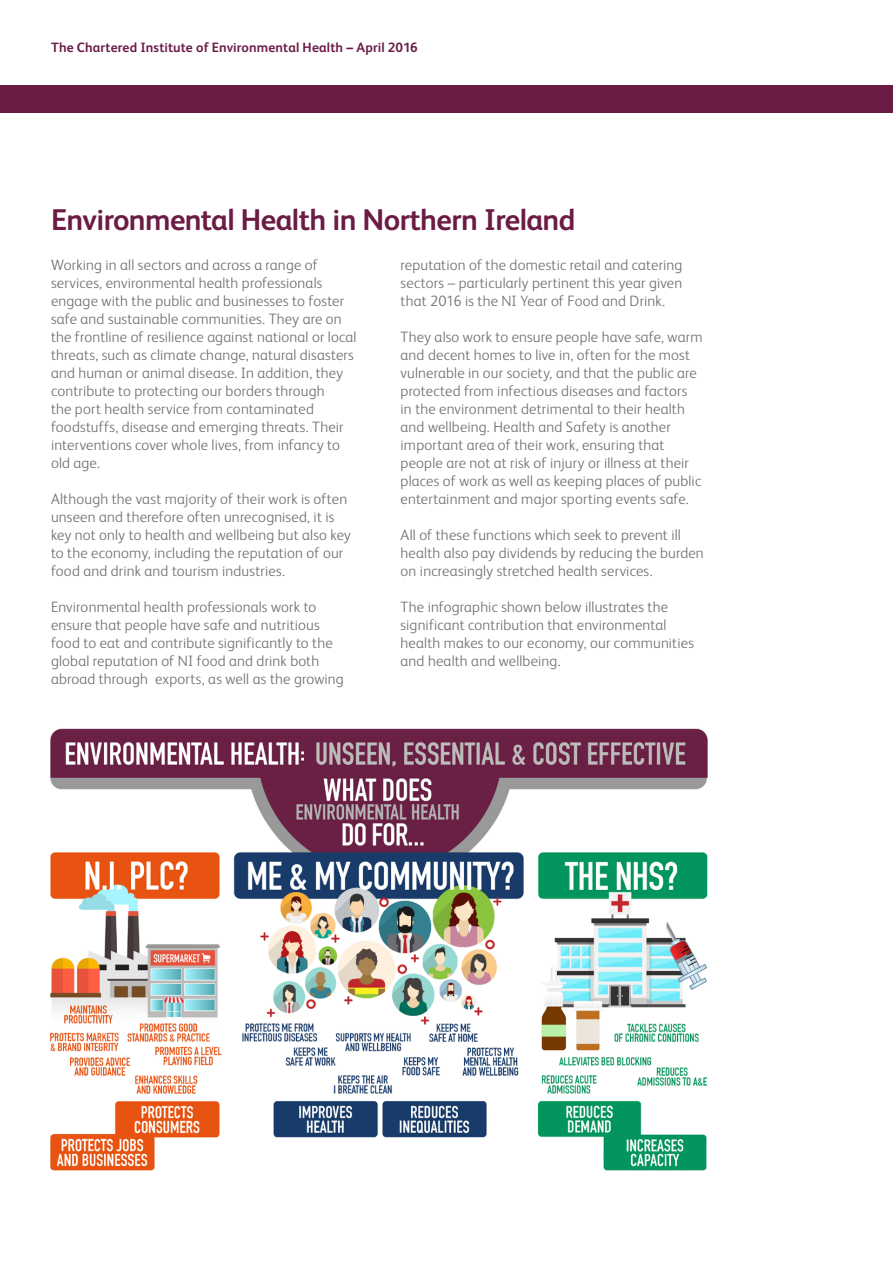
<style>
.page{position:relative;width:893px;height:1263px;background:#fff}
.page>*{position:absolute;margin:0;border:0;box-sizing:border-box;transform-origin:0 0}
.t1{font:700 30px "FS Albert";letter-spacing:-.02em;color:#6b1c44}
.t2{font:300 15px/18px "FS Albert";letter-spacing:.01em;color:#706f6f}
.t3{font:700 13.5px "FS Albert";letter-spacing:.005em;color:#6b1c44}
</style>
<div class="page">
<div style="left:0;top:85px;width:893px;height:28px;background:#6b1c44"></div>
<img style="left:50px;top:728px;width:658px;height:443px">
<p class="t3" style="left:51px;top:40px;width:368px">The Chartered Institute of Environmental Health – April 2016</p>
<h1 class="t1" style="left:51px;top:202px;width:526px">Environmental Health in Northern Ireland</h1>
<p class="t2" style="left:51px;top:256px;width:307px">Working in all sectors and across a range of services, environmental health professionals engage with the public and businesses to foster safe and sustainable communities. They are on the frontline of resilience against national or local threats, such as climate change, natural disasters and human or animal disease. In addition, they contribute to protecting our borders through<br>the port health service from contaminated foodstuffs, disease and emerging threats. Their interventions cover whole lives, from infancy to old age.</p>
<p class="t2" style="left:51px;top:490px;width:301px">Although the vast majority of their work is often unseen and therefore often unrecognised, it is key not only to health and wellbeing but also key to the economy, including the reputation of our food and drink and tourism industries.</p>
<p class="t2" style="left:51px;top:598px;width:294px">Environmental health professionals work to ensure that people have safe and nutritious food to eat and contribute significantly to the global reputation of NI food and drink both abroad through exports, as well as the growing</p>
<p class="t2" style="left:401px;top:256px;width:283px;text-align:justify">reputation of the domestic retail and catering sectors – particularly pertinent this year given that 2016 is the NI Year of Food and Drink.</p>
<p class="t2" style="left:401px;top:328px;width:303px">They also work to ensure people have safe, warm and decent homes to live in, often for the most vulnerable in our society, and that the public are protected from infectious diseases and factors<br>in the environment detrimental to their health and wellbeing. Health and Safety is another important area of their work, ensuring that people are not at risk of injury or illness at their places of work as well as keeping places of public entertainment and major sporting events safe.</p>
<p class="t2" style="left:401px;top:526px;width:305px">All of these functions which seek to prevent ill health also pay dividends by reducing the burden on increasingly stretched health services.</p>
<p class="t2" style="left:401px;top:598px;width:295px">The infographic shown below illustrates the significant contribution that environmental health makes to our economy, our communities and health and wellbeing.</p>
</div>
